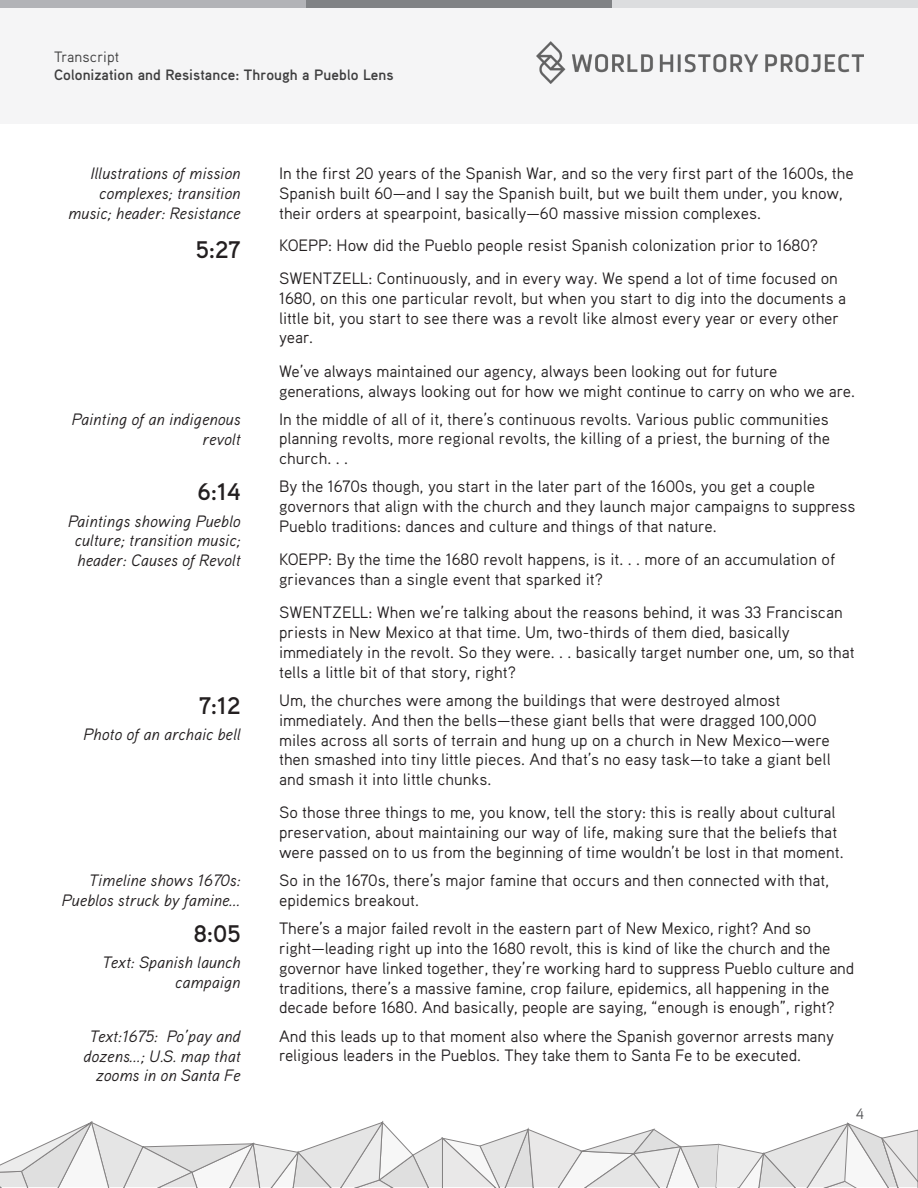
<style>
.page{position:relative;width:918px;height:1188px;background:#fff}
.page>*{position:absolute;margin:0;border:0;box-sizing:border-box;transform-origin:0 0}
.Timing_Header{font:700 24px "Aaux Pro";color:#231f20}
.Body{font:16.5px/19.8px "Aaux Pro";color:#231f20}
.Timing_Text_Descipti{font:italic 16.5px/19.8px "Aaux Pro";color:#231f20;text-align:right}
.t1{font:700 15px "Aaux Pro";letter-spacing:.005em;color:#3e3e3f}
.t2{font:15px "Aaux Pro";color:#3e3e3f}
.t3{font:15px "Aaux Pro";color:#57585a}
</style>
<div class="page">
<div style="left:0;top:0;width:918px;height:123px;background:#f5f5f6"></div>
<img style="left:537px;top:41px;width:327px;height:42px">
<div style="left:0;top:0;width:306px;height:8px;background:#b2b3b7"></div>
<div style="left:306px;top:0;width:306px;height:8px;background:#808285"></div>
<div style="left:612px;top:0;width:306px;height:8px;background:#dcdddf"></div>
<svg style="left:0;top:1121px;width:918px;height:67px"></svg>
<p class="t2" style="left:54px;top:47px;width:67px">Transcript</p>
<p class="t1" style="left:54px;top:65px;width:341px">Colonization and Resistance: Through a Pueblo Lens</p>
<h3 class="Timing_Text_Descipti" style="left:68px;top:163px;width:174px">Illustrations of mission complexes; transition music; header: Resistance</h3>
<p class="Body" style="left:279px;top:163px;width:576px">In the first 20 years of the Spanish War, and so the very first part of the 1600s, the<br>Spanish built 60—and I say the Spanish built, but we built them under, you know, their orders at spearpoint, basically—60 massive mission complexes.</p>
<h2 class="Timing_Header" style="left:196px;top:235px;width:46px">5:27</h2>
<p class="Body" style="left:279px;top:235px;width:541px">KOEPP: How did the Pueblo people resist Spanish colonization prior to 1680?</p>
<p class="Body" style="left:279px;top:268px;width:569px">SWENTZELL: Continuously, and in every way. We spend a lot of time focused on 1680, on this one particular revolt, but when you start to dig into the documents a little bit, you start to see there was a revolt like almost every year or every other year.</p>
<p class="Body" style="left:279px;top:361px;width:577px">We’ve always maintained our agency, always been looking out for future generations, always looking out for how we might continue to carry on who we are.</p>
<h3 class="Timing_Text_Descipti" style="left:72px;top:409px;width:170px">Painting of an indigenous revolt</h3>
<p class="Body" style="left:279px;top:409px;width:552px;text-align:justify">In the middle of all of it, there’s continuous revolts. Various public communities planning revolts, more regional revolts, the killing of a priest, the burning of the church. . .</p>
<h2 class="Timing_Header" style="left:197px;top:476px;width:45px">6:14</h2>
<h3 class="Timing_Text_Descipti" style="left:68px;top:510px;width:174px;text-align:center">Paintings showing Pueblo culture; transition music; header: Causes of Revolt</h3>
<p class="Body" style="left:279px;top:476px;width:578px">By the 1670s though, you start in the later part of the 1600s, you get a couple governors that align with the church and they launch major campaigns to suppress<br>Pueblo traditions: dances and culture and things of that nature.</p>
<p class="Body" style="left:279px;top:549px;width:558px">KOEPP: By the time the 1680 revolt happens, is it. . . more of an accumulation of grievances than a single event that sparked it?</p>
<p class="Body" style="left:279px;top:602px;width:577px">SWENTZELL: When we’re talking about the reasons behind, it was 33 Franciscan priests in New Mexico at that time. Um, two-thirds of them died, basically immediately in the revolt. So they were. . . basically target number one, um, so that tells a little bit of that story, right?</p>
<h2 class="Timing_Header" style="left:199px;top:690px;width:43px">7:12</h2>
<h3 class="Timing_Text_Descipti" style="left:84px;top:724px;width:158px">Photo of an archaic bell</h3>
<p class="Body" style="left:279px;top:690px;width:553px">Um, the churches were among the buildings that were destroyed almost immediately. And then the bells—these giant bells that were dragged 100,000 miles across all sorts of terrain and hung up on a church in New Mexico—were then smashed into tiny little pieces. And that’s no easy task—to take a giant bell and smash it into little chunks.</p>
<p class="Body" style="left:279px;top:802px;width:566px">So those three things to me, you know, tell the story: this is really about cultural preservation, about maintaining our way of life, making sure that the beliefs that were passed on to us from the beginning of time wouldn’t be lost in that moment.</p>
<h3 class="Timing_Text_Descipti" style="left:62px;top:870px;width:180px">Timeline shows 1670s:<br>Pueblos struck by famine…</h3>
<p class="Body" style="left:279px;top:870px;width:552px">So in the 1670s, there’s major famine that occurs and then connected with that, epidemics breakout.</p>
<h2 class="Timing_Header" style="left:194px;top:918px;width:48px">8:05</h2>
<h3 class="Timing_Text_Descipti" style="left:103px;top:952px;width:140px">Text: Spanish launch campaign</h3>
<p class="Body" style="left:279px;top:918px;width:577px">There’s a major failed revolt in the eastern part of New Mexico, right? And so right—leading right up into the 1680 revolt, this is kind of like the church and the governor have linked together, they’re working hard to suppress Pueblo culture and traditions, there’s a massive famine, crop failure, epidemics, all happening in the decade before 1680. And basically, people are saying, “enough is enough”, right?</p>
<h3 class="Timing_Text_Descipti" style="left:83px;top:1026px;width:159px">Text:1675: Po’pay and dozens…; U.S. map that zooms in on Santa Fe</h3>
<p class="Body" style="left:279px;top:1025px;width:557px">And this leads up to that moment also where the Spanish governor arrests many religious leaders in the Pueblos. They take them to Santa Fe to be executed.</p>
<p class="t3" style="left:856px;top:1104px;width:10px">4</p>
</div>
